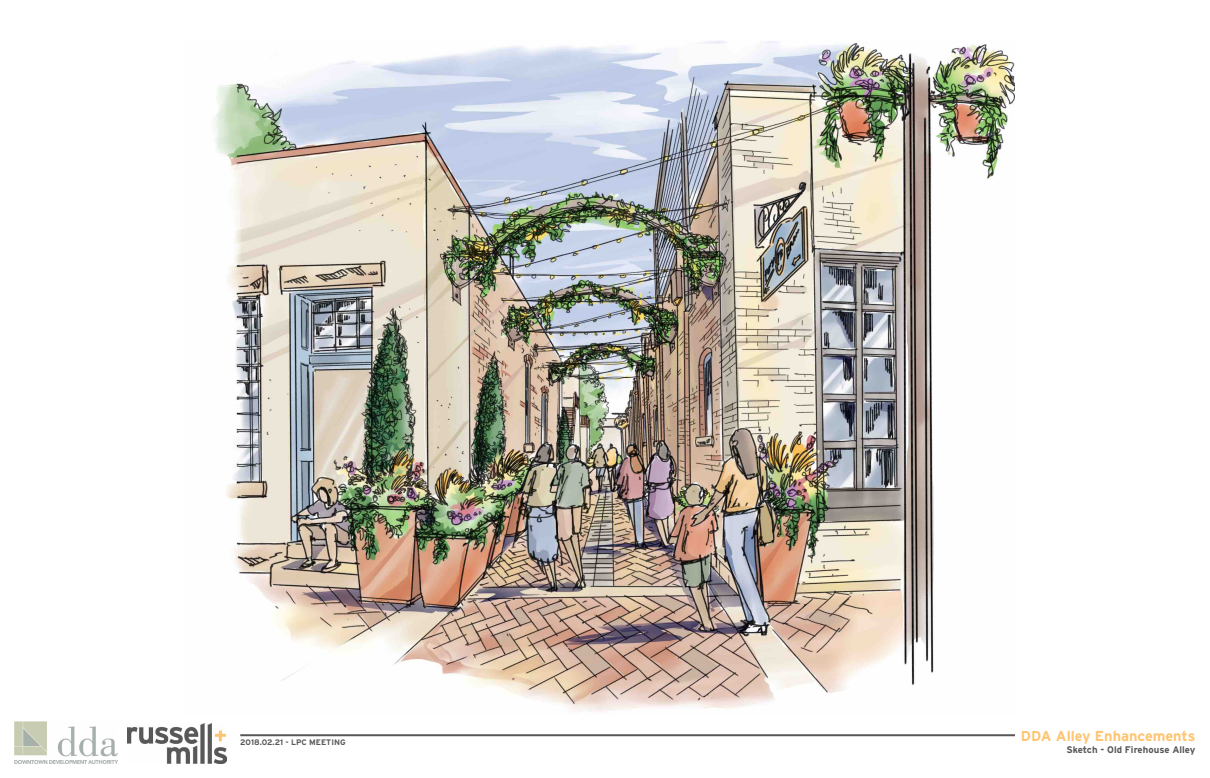
<style>
.page{position:relative;width:1210px;height:778px;background:#fff}
.page>*{position:absolute;margin:0;border:0;box-sizing:border-box;transform-origin:0 0}
.t1{font:700 14.4px "Interstate";color:#fec470}
.t2{font:700 9.6px "Interstate";color:#58585a}
.t3{font:700 8px "Interstate";color:#58585a}
</style>
<div class="page">
<img style="left:127px;top:723px;width:100px;height:40px">
<hr style="left:240px;top:734px;width:778px;height:2px;background:#58585a">
<div style="left:1014px;top:729px;width:181px;height:13px;background:#fff"></div>
<img style="left:14px;top:722px;width:103px;height:41px">
<img style="left:213px;top:41px;width:801px;height:672px">
<p class="t3" style="left:240px;top:738px;width:107px">2018.02.21 - LPC MEETING</p>
<h1 class="t1" style="left:1021px;top:727px;width:176px">DDA Alley Enhancements</h1>
<p class="t2" style="left:1066px;top:744px;width:131px">Sketch - Old Firehouse Alley</p>
</div>
